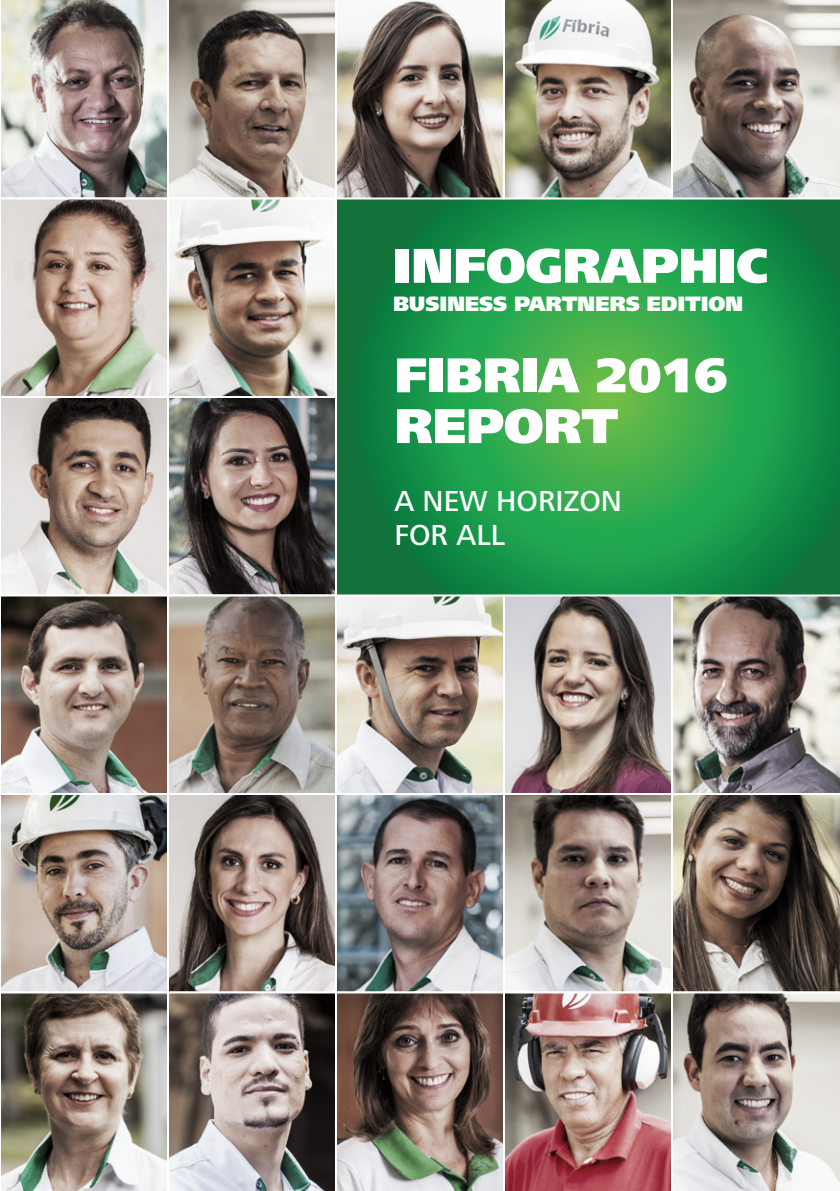
<style>
.page{position:relative;width:840px;height:1191px;background:#fff}
.page>*{position:absolute;margin:0;border:0;box-sizing:border-box;transform-origin:0 0}
.t1{font:900 50.8px/50.8px "Frutiger Next LT";letter-spacing:-.01em;color:#fff}
.t2{font:500 30px/33.8px "Frutiger Next LT";color:#fff}
.t3{font:900 21.6px "Frutiger Next LT";letter-spacing:-.01em;color:#fff}
</style>
<div class="page">
<img style="left:1px;top:0;width:838px;height:1191px">
<p class="t1" style="left:393px;top:240px;width:376px">INFOGRAPHIC</p>
<p class="t3" style="left:393px;top:291px;width:351px">BUSINESS PARTNERS EDITION</p>
<p class="t1" style="left:394px;top:350px;width:334px">FIBRIA 2016<br>REPORT</p>
<p class="t2" style="left:394px;top:484px;width:229px">A NEW HORIZON<br>FOR ALL</p>
</div>
